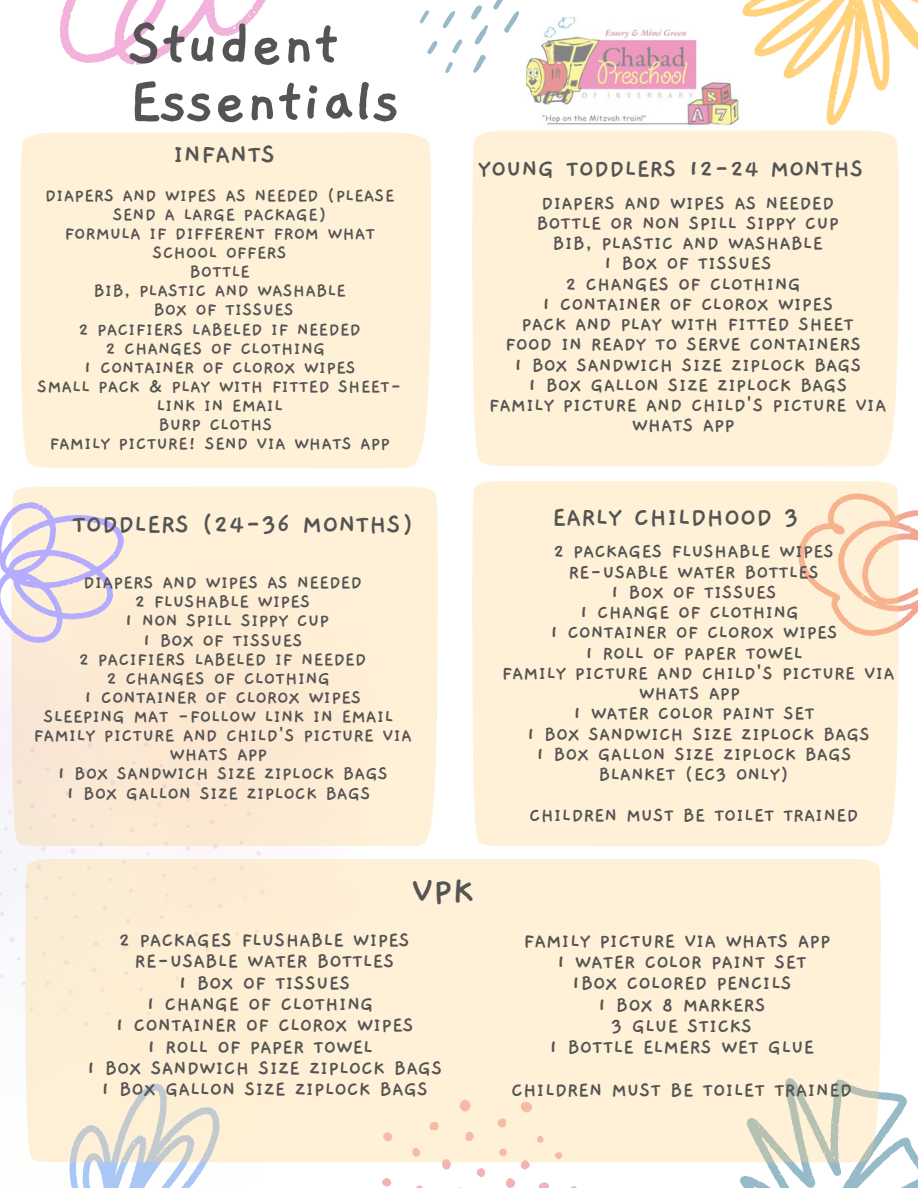
<style>
.page{position:relative;width:918px;height:1188px;background:#fff}
.page>*{position:absolute;margin:0;border:0;box-sizing:border-box;transform-origin:0 0}
.t1{font:700 67.2px/57.4px "Gaegu";color:#545454}
.t2{font:700 40.2px "Gaegu";color:#545454}
.t3{font:700 28.2px "Gaegu";color:#545454}
.t4{font:700 26.7px "Gaegu";color:#545454}
.t5{font:700 21.75px "Gaegu";color:#545454}
.t6{font:700 21.3px/20.2px "Gaegu";color:#545454;text-align:center}
.t7{font:700 21px/20.2px "Gaegu";color:#545454}
.t8{font:700 20.25px/19.2px "Gaegu";color:#545454;text-align:center}
.t9{font:700 19.8px/19.2px "Gaegu";color:#545454;text-align:center}
</style>
<div class="page">
<div style="left:144px;top:487px;width:294px;height:336px;background:#fff1d7"></div>
<img style="left:0;top:514px;width:431px;height:673px">
<svg style="left:186px;top:846px;width:5px;height:5px"></svg>
<svg style="left:99px;top:842px;width:4px;height:5px"></svg>
<svg style="left:157px;top:803px;width:4px;height:4px"></svg>
<svg style="left:9px;top:937px;width:6px;height:5px"></svg>
<svg style="left:82px;top:768px;width:5px;height:5px"></svg>
<svg style="left:213px;top:844px;width:5px;height:5px"></svg>
<svg style="left:30px;top:747px;width:5px;height:5px"></svg>
<svg style="left:70px;top:848px;width:5px;height:6px"></svg>
<svg style="left:110px;top:780px;width:5px;height:5px"></svg>
<svg style="left:256px;top:851px;width:5px;height:5px"></svg>
<svg style="left:87px;top:743px;width:5px;height:4px"></svg>
<svg style="left:162px;top:784px;width:5px;height:5px"></svg>
<svg style="left:41px;top:847px;width:5px;height:4px"></svg>
<svg style="left:144px;top:742px;width:4px;height:5px"></svg>
<svg style="left:247px;top:811px;width:4px;height:5px"></svg>
<svg style="left:30px;top:804px;width:5px;height:4px"></svg>
<svg style="left:66px;top:792px;width:4px;height:4px"></svg>
<svg style="left:0;top:912px;width:4px;height:5px"></svg>
<svg style="left:72px;top:818px;width:5px;height:4px"></svg>
<svg style="left:210px;top:820px;width:4px;height:4px"></svg>
<svg style="left:239px;top:840px;width:5px;height:5px"></svg>
<svg style="left:45px;top:767px;width:5px;height:4px"></svg>
<svg style="left:90px;top:824px;width:4px;height:4px"></svg>
<svg style="left:130px;top:828px;width:4px;height:4px"></svg>
<svg style="left:109px;top:807px;width:4px;height:4px"></svg>
<svg style="left:16px;top:957px;width:5px;height:4px"></svg>
<svg style="left:159px;top:764px;width:4px;height:3px"></svg>
<svg style="left:85px;top:797px;width:4px;height:4px"></svg>
<svg style="left:224px;top:777px;width:4px;height:4px"></svg>
<svg style="left:130px;top:796px;width:4px;height:4px"></svg>
<svg style="left:186px;top:799px;width:4px;height:4px"></svg>
<svg style="left:8px;top:810px;width:3px;height:4px"></svg>
<svg style="left:4px;top:827px;width:4px;height:3px"></svg>
<svg style="left:29px;top:827px;width:4px;height:3px"></svg>
<svg style="left:0;top:975px;width:4px;height:3px"></svg>
<svg style="left:224px;top:803px;width:3px;height:4px"></svg>
<svg style="left:196px;top:782px;width:3px;height:4px"></svg>
<svg style="left:53px;top:814px;width:3px;height:4px"></svg>
<svg style="left:153px;top:823px;width:4px;height:3px"></svg>
<svg style="left:164px;top:841px;width:4px;height:4px"></svg>
<svg style="left:16px;top:779px;width:6px;height:5px"></svg>
<svg style="left:146px;top:852px;width:4px;height:4px"></svg>
<div style="left:20px;top:132px;width:411px;height:336px;background:#fff1d7"></div>
<svg style="left:0;top:486px;width:144px;height:166px;background:#efe2e0"></svg>
<svg style="left:899px;top:510px;width:19px;height:118px"></svg>
<svg style="left:59px;top:0;width:207px;height:65px"></svg>
<svg style="left:742px;top:0;width:176px;height:125px"></svg>
<svg style="left:717px;top:1092px;width:201px;height:96px"></svg>
<svg style="left:69px;top:1162px;width:151px;height:26px"></svg>
<svg style="left:473px;top:55px;width:13px;height:18px"></svg>
<svg style="left:443px;top:11px;width:13px;height:18px"></svg>
<svg style="left:471px;top:0;width:48px;height:45px"></svg>
<svg style="left:427px;top:40px;width:11px;height:15px"></svg>
<svg style="left:452px;top:39px;width:11px;height:15px"></svg>
<svg style="left:420px;top:10px;width:9px;height:14px"></svg>
<svg style="left:445px;top:62px;width:8px;height:11px"></svg>
<svg style="left:538px;top:1182px;width:11px;height:6px"></svg>
<svg style="left:442px;top:1162px;width:9px;height:8px"></svg>
<div style="left:506px;top:1178px;width:9px;height:10px;background:#f3b2b6;border-radius:4px"></div>
<div style="left:521px;top:1160px;width:9px;height:10px;background:#f3b2b6;border-radius:4px"></div>
<svg style="left:382px;top:1178px;width:9px;height:8px"></svg>
<svg style="left:415px;top:1185px;width:9px;height:3px"></svg>
<div style="left:476px;top:1168px;width:9px;height:9px;background:#f3b2b6;border-radius:4px"></div>
<div style="left:472px;top:481px;width:427px;height:365px;background:#fff1d7"></div>
<div style="left:472px;top:130px;width:427px;height:336px;background:#fff1d7"></div>
<img style="left:526px;top:17px;width:213px;height:108px">
<div style="left:25px;top:859px;width:856px;height:303px;background:#fff1d7"></div>
<p class="t1" style="left:128px;top:16px;width:274px">Student<br>Essentials</p>
<p class="t3" style="left:173px;top:140px;width:104px">INFANTS</p>
<p class="t9" style="left:45px;top:186px;width:351px">DIAPERS AND WIPES AS NEEDED (PLEASE<br>SEND A LARGE PACKAGE)</p>
<h1 class="t9" style="left:64px;top:224px;width:312px">FORMULA IF DIFFERENT FROM WHAT<br>SCHOOL OFFERS</h1>
<p class="t9" style="left:189px;top:262px;width:62px">BOTTLE</p>
<h3 class="t9" style="left:93px;top:282px;width:254px">BIB, PLASTIC AND WASHABLE</h3>
<p class="t9" style="left:154px;top:301px;width:142px">BOX OF TISSUES</p>
<p class="t9" style="left:79px;top:320px;width:284px">2 PACIFIERS LABELED IF NEEDED</p>
<p class="t9" style="left:106px;top:339px;width:221px">2 CHANGES OF CLOTHING</p>
<p class="t9" style="left:83px;top:358px;width:274px">1 CONTAINER OF CLOROX WIPES</p>
<p class="t9" style="left:37px;top:377px;width:367px">SMALL PACK &amp; PLAY WITH FITTED SHEET-<br>LINK IN EMAIL</p>
<p class="t9" style="left:158px;top:415px;width:116px">BURP CLOTHS</p>
<p class="t9" style="left:49px;top:435px;width:342px">FAMILY PICTURE! SEND VIA WHATS APP</p>
<p class="t4" style="left:478px;top:156px;width:387px">YOUNG TODDLERS 12-24 MONTHS</p>
<p class="t6" style="left:541px;top:193px;width:294px">DIAPERS AND WIPES AS NEEDED</p>
<p class="t6" style="left:536px;top:213px;width:304px">BOTTLE OR NON SPILL SIPPY CUP</p>
<p class="t6" style="left:553px;top:234px;width:272px">BIB, PLASTIC AND WASHABLE</p>
<p class="t6" style="left:604px;top:254px;width:170px">1 BOX OF TISSUES</p>
<p class="t6" style="left:566px;top:274px;width:237px">2 CHANGES OF CLOTHING</p>
<p class="t6" style="left:542px;top:294px;width:293px">1 CONTAINER OF CLOROX WIPES</p>
<p class="t6" style="left:521px;top:315px;width:334px">PACK AND PLAY WITH FITTED SHEET</p>
<p class="t6" style="left:505px;top:335px;width:357px">FOOD IN READY TO SERVE CONTAINERS</p>
<p class="t6" style="left:514px;top:355px;width:349px">1 BOX SANDWICH SIZE ZIPLOCK BAGS</p>
<p class="t6" style="left:528px;top:375px;width:322px">1 BOX GALLON SIZE ZIPLOCK BAGS</p>
<p class="t6" style="left:489px;top:396px;width:399px">FAMILY PICTURE AND CHILD'S PICTURE VIA<br>WHATS APP</p>
<p class="t3" style="left:72px;top:511px;width:343px">TODDLERS (24-36 MONTHS)</p>
<p class="t3" style="left:552px;top:503px;width:249px">EARLY CHILDHOOD 3</p>
<p class="t7" style="left:553px;top:542px;width:283px">2 PACKAGES FLUSHABLE WIPES</p>
<p class="t7" style="left:568px;top:562px;width:252px">RE-USABLE WATER BOTTLES</p>
<p class="t7" style="left:611px;top:582px;width:168px">1 BOX OF TISSUES</p>
<p class="t7" style="left:580px;top:603px;width:221px">1 CHANGE OF CLOTHING</p>
<p class="t7" style="left:550px;top:623px;width:290px">1 CONTAINER OF CLOROX WIPES</p>
<h3 class="t7" style="left:585px;top:643px;width:220px">1 ROLL OF PAPER TOWEL</h3>
<h3 class="t7" style="left:639px;top:663px;width:258px;text-indent:-137px">FAMILY PICTURE AND CHILD'S PICTURE VIA<br>WHATS APP</h3>
<p class="t7" style="left:573px;top:704px;width:243px">1 WATER COLOR PAINT SET</p>
<p class="t7" style="left:526px;top:724px;width:345px">1 BOX SANDWICH SIZE ZIPLOCK BAGS</p>
<p class="t7" style="left:536px;top:744px;width:318px">1 BOX GALLON SIZE ZIPLOCK BAGS</p>
<p class="t7" style="left:599px;top:765px;width:192px">BLANKET (EC3 ONLY)</p>
<p class="t7" style="left:529px;top:805px;width:331px">CHILDREN MUST BE TOILET TRAINED</p>
<p class="t8" style="left:83px;top:573px;width:280px">DIAPERS AND WIPES AS NEEDED</p>
<p class="t8" style="left:135px;top:592px;width:177px">2 FLUSHABLE WIPES</p>
<p class="t8" style="left:125px;top:612px;width:206px">1 NON SPILL SIPPY CUP</p>
<p class="t8" style="left:143px;top:631px;width:162px">1 BOX OF TISSUES</p>
<h3 class="t8" style="left:79px;top:650px;width:289px">2 PACIFIERS LABELED IF NEEDED</h3>
<p class="t8" style="left:106px;top:669px;width:226px">2 CHANGES OF CLOTHING</p>
<p class="t8" style="left:84px;top:688px;width:279px">1 CONTAINER OF CLOROX WIPES</p>
<p class="t8" style="left:43px;top:707px;width:352px">SLEEPING MAT -FOLLOW LINK IN EMAIL</p>
<p class="t8" style="left:33px;top:726px;width:380px">FAMILY PICTURE AND CHILD'S PICTURE VIA<br>WHATS APP</p>
<p class="t8" style="left:57px;top:765px;width:333px">1 BOX SANDWICH SIZE ZIPLOCK BAGS</p>
<p class="t8" style="left:66px;top:784px;width:306px">1 BOX GALLON SIZE ZIPLOCK BAGS</p>
<p class="t2" style="left:411px;top:872px;width:64px">VPK</p>
<p class="t5" style="left:119px;top:929px;width:293px">2 PACKAGES FLUSHABLE WIPES</p>
<p class="t5" style="left:135px;top:951px;width:261px">RE-USABLE WATER BOTTLES</p>
<p class="t5" style="left:178px;top:972px;width:174px">1 BOX OF TISSUES</p>
<p class="t5" style="left:146px;top:993px;width:229px">1 CHANGE OF CLOTHING</p>
<p class="t5" style="left:115px;top:1015px;width:300px">1 CONTAINER OF CLOROX WIPES</p>
<p class="t5" style="left:147px;top:1036px;width:228px">1 ROLL OF PAPER TOWEL</p>
<p class="t5" style="left:86px;top:1057px;width:358px">1 BOX SANDWICH SIZE ZIPLOCK BAGS</p>
<p class="t5" style="left:101px;top:1079px;width:329px">1 BOX GALLON SIZE ZIPLOCK BAGS</p>
<h2 class="t5" style="left:524px;top:930px;width:308px">FAMILY PICTURE VIA WHATS APP</h2>
<p class="t5" style="left:556px;top:951px;width:252px">1 WATER COLOR PAINT SET</p>
<p class="t5" style="left:571px;top:973px;width:222px">1BOX COLORED PENCILS</p>
<p class="t5" style="left:597px;top:994px;width:170px">1 BOX 8 MARKERS</p>
<p class="t5" style="left:611px;top:1015px;width:143px">3 GLUE STICKS</p>
<p class="t5" style="left:549px;top:1037px;width:267px">1 BOTTLE ELMERS WET GLUE</p>
<p class="t5" style="left:511px;top:1080px;width:343px">CHILDREN MUST BE TOILET TRAINED</p>
</div>
